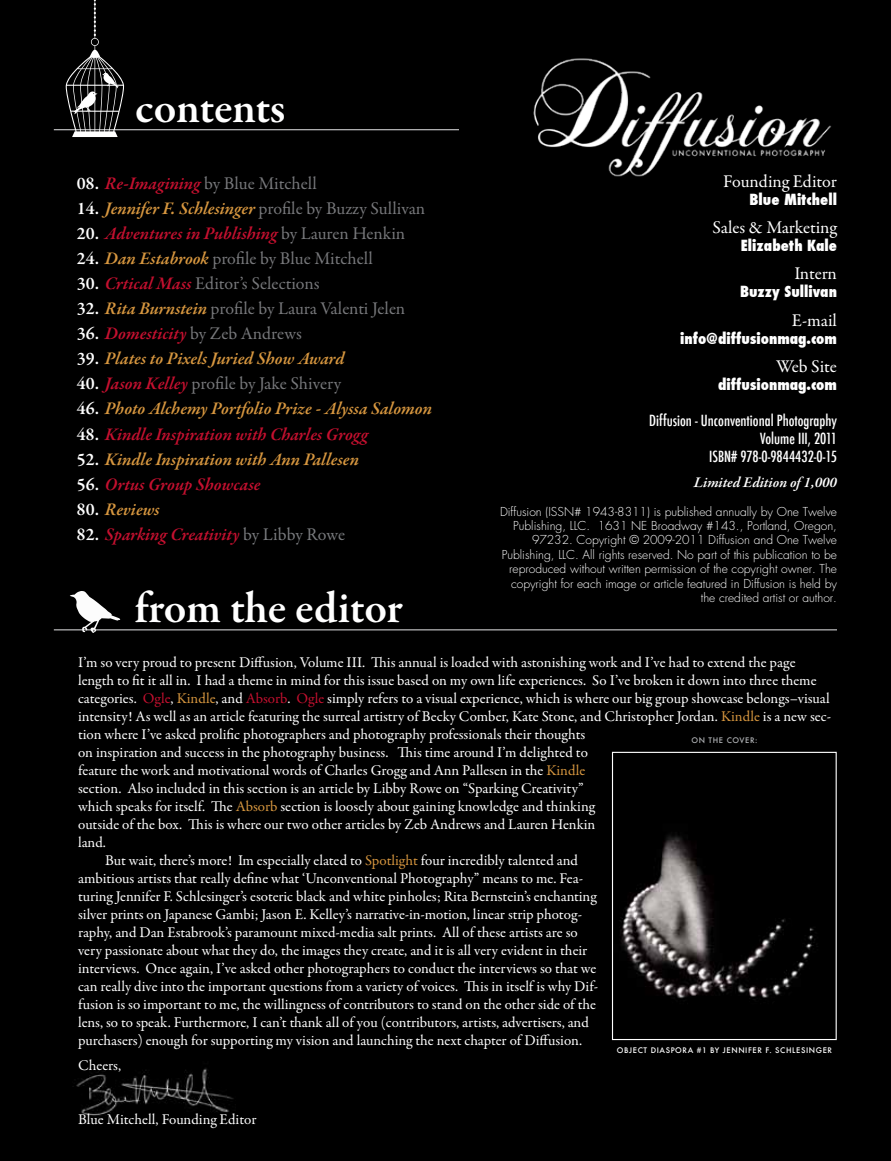
<style>
.page{position:relative;width:891px;height:1161px;background:#000}
.page>*{position:absolute;margin:0;border:0;box-sizing:border-box;transform-origin:0 0}
.t1{font:600 45px "Garamond Premr Pro";letter-spacing:-.01em;color:#fff}
.t2{font:18px "Garamond Premr Pro";color:#77787b}
.t3{font:italic 600 18px "Garamond Premr Pro";letter-spacing:-.005em;color:#c4102f}
.t4{font:italic 600 18px "Garamond Premr Pro";letter-spacing:-.005em;color:#d6963f}
.t5{font:18px "Garamond Premr Pro";letter-spacing:-.005em;color:#fff}
.t6{font:15px "Garamond Premr Pro";color:#fff}
.t7{font:800 condensed 15px "Futura";color:#fff}
.t8{font:500 condensed 15px/18px "Futura";color:#fff;text-align:right}
.t9{font:italic 600 15px "Garamond Premr Pro";letter-spacing:-.005em;color:#fff}
.t10{font:300 12px/14.4px "Futura Std";color:#fff;text-align:right}
.t11{font:500 7.5px "Futura";letter-spacing:.08em;color:#fff}
.t12{font:500 7.5px "Futura";letter-spacing:.08em;color:#b1b3b6}
.s1{font-weight:600;color:#fff}
.s2{font-weight:600;font-style:italic;color:#c4102f}
.s3{font-weight:600;font-style:italic;color:#d6963f}
.s4{font-style:normal;color:#fff}
.s5{font-weight:400;font-style:normal;color:#77787b}
.s6{font-weight:400;font-style:normal;color:#787a7d}
.s7{color:#c4102f}
.s8{color:#d6963f}
</style>
<div class="page">
<img style="left:72px;top:1061px;width:166px;height:67px">
<hr style="left:54px;top:630px;width:783px;height:1px;background:#e6e7e8">
<svg style="left:70px;top:591px;width:50px;height:42px"></svg>
<hr style="left:54px;top:129px;width:405px;height:1px;background:#e6e7e8">
<svg style="left:66px;top:0;width:58px;height:137px;background:#2a2a2a"></svg>
<div style="left:879px;top:596px;width:12px;height:565px;background:#000"></div>
<img style="left:524px;top:55px;width:313px;height:128px">
<img style="left:614px;top:755px;width:221px;height:283px">
<div style="left:612px;top:752px;width:225px;height:288px;border:1px solid #fff"></div>
<h1 class="t1" style="left:135px;top:81px;width:152px">contents</h1>
<p class="t5" style="left:723px;top:170px;width:115px">Founding Editor</p>
<p class="t7" style="left:750px;top:189px;width:89px">Blue Mitchell</p>
<p class="t5" style="left:712px;top:216px;width:126px">Sales &amp; Marketing</p>
<p class="t7" style="left:741px;top:235px;width:98px">Elizabeth Kale</p>
<p class="t5" style="left:795px;top:263px;width:44px">Intern</p>
<p class="t7" style="left:740px;top:282px;width:98px">Buzzy Sullivan</p>
<p class="t5" style="left:792px;top:309px;width:47px">E-mail</p>
<p class="t7" style="left:680px;top:328px;width:158px">info@diffusionmag.com</p>
<p class="t5" style="left:776px;top:355px;width:62px">Web Site</p>
<p class="t7" style="left:718px;top:374px;width:120px">diffusionmag.com</p>
<p class="t8" style="left:649px;top:412px;width:189px">Diffusion - Unconventional Photography<br>Volume III, 2011<br>ISBN# 978-0-9844432-0-15</p>
<p class="t9" style="left:694px;top:473px;width:145px">Limited Edition of 1,000</p>
<p class="t10" style="left:500px;top:504px;width:338px">Diffusion (ISSN# 1943-8311) is published annually by One Twelve Publishing, LLC. 1631 NE Broadway #143., Portland, Oregon, 97232. Copyright © 2009-2011 Diffusion and One Twelve Publishing, LLC. All rights reserved. No part of this publication to be reproduced without written permission of the copyright owner. The copyright for each image or article featured in Diffusion is held by the credited artist or author.</p>
<p class="t2" style="left:77px;top:172px;width:242px"><span class="s1">08.</span> <span class="s2">Re-Imagining</span> by Blue Mitchell</p>
<p class="t2" style="left:77px;top:197px;width:350px"><span class="s1">14.</span> <span class="s3">Jennifer F. Schlesinger</span> profile by Buzzy Sullivan</p>
<p class="t3" style="left:77px;top:222px;width:330px"><span class="s4">20.</span> Adventures in Publishing <span class="s5">by Lauren Henkin</span></p>
<p class="t2" style="left:77px;top:248px;width:298px"><span class="s1">24.</span> <span class="s3">Dan Estabrook</span> profile by Blue Mitchell</p>
<p class="t2" style="left:77px;top:273px;width:244px"><span class="s1">30.</span> <span class="s2">Crtical Mass</span> Editor’s Selections</p>
<p class="t2" style="left:77px;top:298px;width:330px"><span class="s1">32.</span> <span class="s3">Rita Burnstein</span> profile by Laura Valenti Jelen</p>
<p class="t2" style="left:77px;top:323px;width:227px"><span class="s1">36.</span> <span class="s2">Domesticity</span> by Zeb Andrews</p>
<p class="t4" style="left:77px;top:348px;width:269px"><span class="s4">39.</span> Plates to Pixels Juried Show Award</p>
<p class="t2" style="left:77px;top:373px;width:266px"><span class="s1">40.</span> <span class="s2">Jason Kelley</span> profile by Jake Shivery</p>
<p class="t4" style="left:77px;top:398px;width:357px"><span class="s4">46.</span> Photo Alchemy Portfolio Prize - Alyssa Salomon</p>
<p class="t3" style="left:77px;top:423px;width:293px"><span class="s4">48.</span> Kindle Inspiration with Charles Grogg</p>
<p class="t4" style="left:77px;top:448px;width:284px"><span class="s4">52.</span> Kindle Inspiration with Ann Pallesen</p>
<p class="t3" style="left:77px;top:473px;width:185px"><span class="s4">56.</span> Ortus Group Showcase</p>
<p class="t4" style="left:77px;top:498px;width:85px"><span class="s4">80.</span> Reviews</p>
<p class="t3" style="left:77px;top:523px;width:270px"><span class="s4">82.</span> Sparking Creativity <span class="s6">by Libby Rowe</span></p>
<h1 class="t1" style="left:134px;top:581px;width:270px">from the editor</h1>
<p class="t6" style="left:78px;top:654px;width:719px">I’m so very proud to present Diffusion, Volume III. This annual is loaded with astonishing work and I’ve had to extend the page</p>
<p class="t6" style="left:78px;top:672px;width:740px">length to fit it all in. I had a theme in mind for this issue based on my own life experiences. So I’ve broken it down into three theme</p>
<p class="t6" style="left:78px;top:690px;width:753px">categories. <span class="s7">Ogle</span>, <span class="s8">Kindle</span>, and <span class="s7">Absorb</span>. <span class="s7">Ogle</span> simply refers to a visual experience, which is where our big group showcase belongs–visual</p>
<p class="t6" style="left:78px;top:708px;width:755px">intensity! As well as an article featuring the surreal artistry of Becky Comber, Kate Stone, and Christopher Jordan. <span class="s8">Kindle</span> is a new sec-</p>
<p class="t6" style="left:78px;top:726px;width:509px">tion where I’ve asked prolific photographers and photography professionals their thoughts</p>
<p class="t6" style="left:78px;top:744px;width:511px">on inspiration and success in the photography business. This time around I’m delighted to</p>
<p class="t6" style="left:78px;top:762px;width:509px">feature the work and motivational words of Charles Grogg and Ann Pallesen in the <span class="s8">Kindle</span></p>
<p class="t6" style="left:78px;top:780px;width:507px">section. Also included in this section is an article by Libby Rowe on “Sparking Creativity”</p>
<p class="t6" style="left:78px;top:798px;width:518px">which speaks for itself. The <span class="s8">Absorb</span> section is loosely about gaining knowledge and thinking</p>
<p class="t6" style="left:78px;top:816px;width:519px">outside of the box. This is where our two other articles by Zeb Andrews and Lauren Henkin</p>
<p class="t6" style="left:78px;top:834px;width:29px">land.</p>
<p class="t6" style="left:105px;top:852px;width:474px">But wait, there’s more! Im especially elated to <span class="s8">Spotlight</span> four incredibly talented and</p>
<p class="t6" style="left:78px;top:870px;width:507px">ambitious artists that really define what ‘Unconventional Photography” means to me. Fea-</p>
<p class="t6" style="left:78px;top:888px;width:520px">turing Jennifer F. Schlesinger’s esoteric black and white pinholes; Rita Bernstein’s enchanting</p>
<p class="t6" style="left:78px;top:906px;width:505px">silver prints on Japanese Gambi; Jason E. Kelley’s narrative-in-motion, linear strip photog-</p>
<p class="t6" style="left:78px;top:924px;width:501px">raphy, and Dan Estabrook’s paramount mixed-media salt prints. All of these artists are so</p>
<p class="t6" style="left:78px;top:942px;width:511px">very passionate about what they do, the images they create, and it is all very evident in their</p>
<p class="t6" style="left:78px;top:960px;width:520px">interviews. Once again, I’ve asked other photographers to conduct the interviews so that we</p>
<p class="t6" style="left:78px;top:978px;width:522px">can really dive into the important questions from a variety of voices. This in itself is why Dif-</p>
<p class="t6" style="left:78px;top:996px;width:519px">fusion is so important to me, the willingness of contributors to stand on the other side of the</p>
<p class="t6" style="left:78px;top:1014px;width:512px">lens, so to speak. Furthermore, I can’t thank all of you (contributors, artists, advertisers, and</p>
<p class="t6" style="left:78px;top:1032px;width:506px">purchasers) enough for supporting my vision and launching the next chapter of Diffusion.</p>
<p class="t6" style="left:78px;top:1056px;width:45px">Cheers,</p>
<p class="t12" style="left:691px;top:735px;width:68px">ON THE COVER:</p>
<p class="t11" style="left:617px;top:1045px;width:217px">OBJECT DIASPORA #1 BY JENNIFER F. SCHLESINGER</p>
<p class="t6" style="left:78px;top:1110px;width:180px">Blue Mitchell, Founding Editor</p>
</div>
